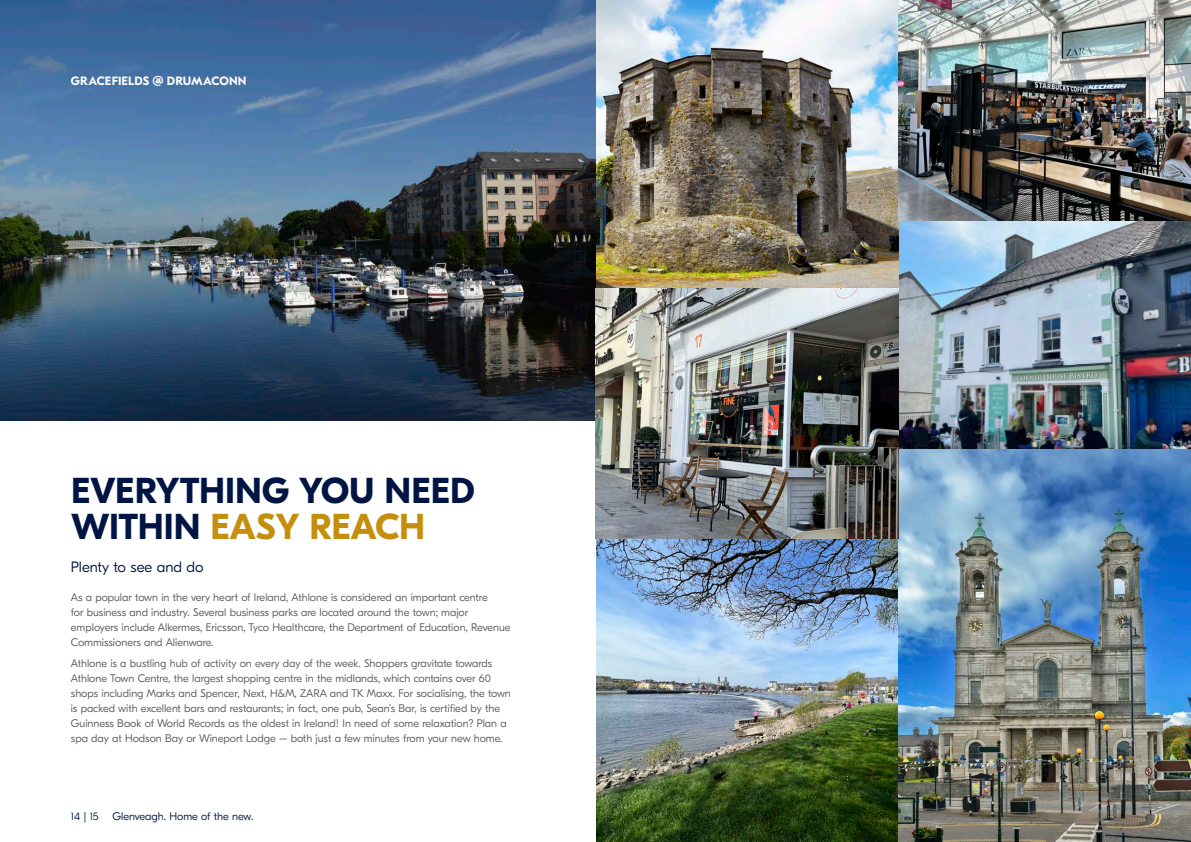
<style>
.page{position:relative;width:1191px;height:842px;background:#fff}
.page>*{position:absolute;margin:0;border:0;box-sizing:border-box;transform-origin:0 0}
.t1{font:700 36px/35.5px "GT Eesti Pro Display";color:#001543}
.t2{font:300 15px "GT Eesti Pro Display";color:#001543}
.t3{font:700 12px "GT Eesti Pro Text";letter-spacing:.01em;color:#fff}
.t4{font:300 11px/15px "GT Eesti Pro Display";color:#57595b}
.t5{font:300 11px "GT Eesti Pro Display";color:#001543}
.s1{color:#c58f0d}
</style>
<div class="page">
<img style="left:899px;top:0;width:292px;height:842px">
<img style="left:596px;top:539px;width:315px;height:303px">
<img style="left:0;top:0;width:595px;height:421px">
<img style="left:595px;top:0;width:304px;height:288px">
<img style="left:595px;top:288px;width:304px;height:251px">
<p class="t3" style="left:71px;top:74px;width:177px">GRACEFIELDS @ DRUMACONN</p>
<h1 class="t1" style="left:71px;top:474px;width:405px">EVERYTHING YOU NEED<br>WITHIN <span class="s1">EASY REACH</span></h1>
<h2 class="t2" style="left:71px;top:559px;width:134px">Plenty to see and do</h2>
<p class="t4" style="left:71px;top:590px;width:441px">As a popular town in the very heart of Ireland, Athlone is considered an important centre<br>for business and industry. Several business parks are located around the town; major employers include Alkermes, Ericsson, Tyco Healthcare, the Department of Education, Revenue Commissioners and Alienware.</p>
<p class="t4" style="left:71px;top:656px;width:441px">Athlone is a bustling hub of activity on every day of the week. Shoppers gravitate towards Athlone Town Centre, the largest shopping centre in the midlands, which contains over 60 shops including Marks and Spencer, Next, H&amp;M, ZARA and TK Maxx. For socialising, the town is packed with excellent bars and restaurants; in fact, one pub, Sean’s Bar, is certified by the Guinness Book of World Records as the oldest in Ireland! In need of some relaxation? Plan a spa day at Hodson Bay or Wineport Lodge – both just a few minutes from your new home.</p>
<p class="t5" style="left:71px;top:810px;width:184px">14 | 15 Glenveagh. Home of the new.</p>
</div>
